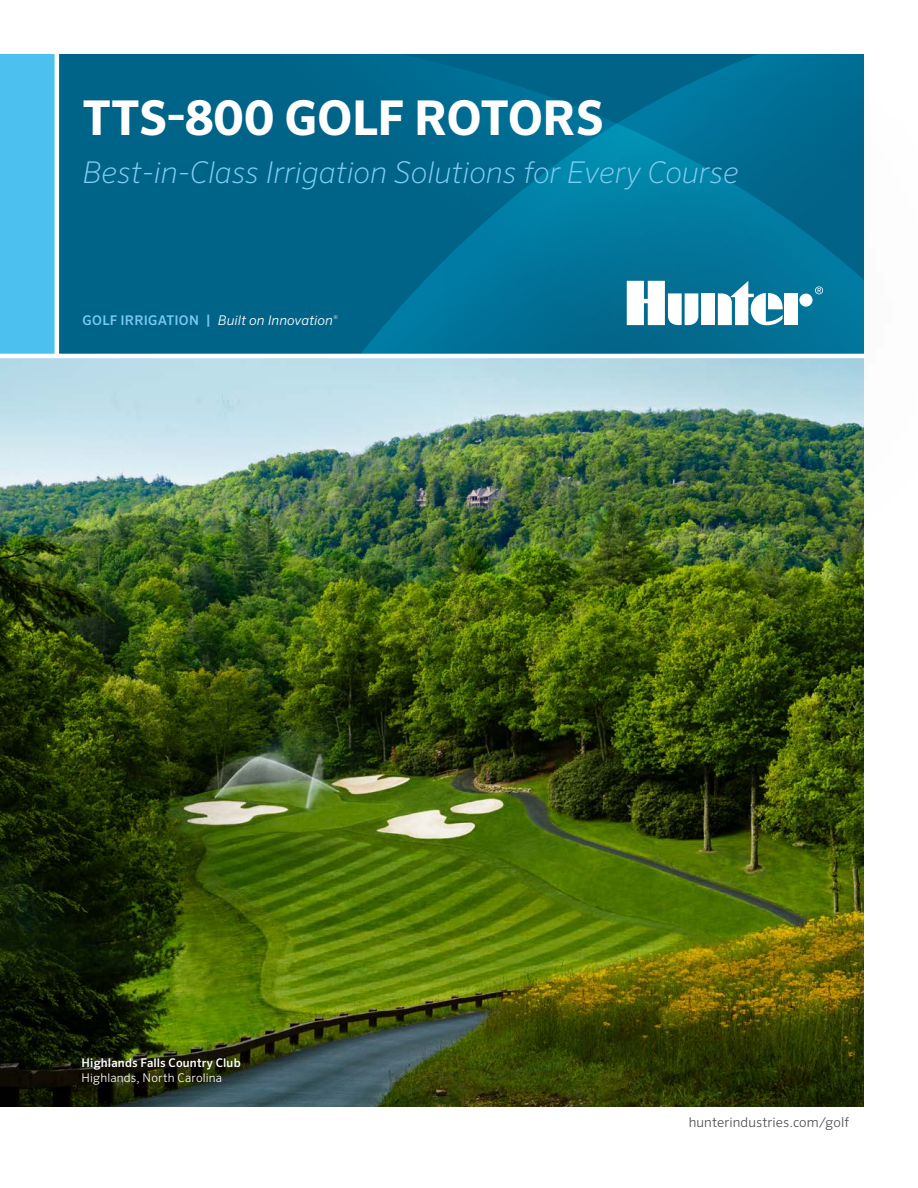
<style>
.page{position:relative;width:918px;height:1188px;background:#fff}
.page>*{position:absolute;margin:0;border:0;box-sizing:border-box;transform-origin:0 0}
.t1{font:700 48px "Sero Pro";letter-spacing:-.01em;color:#fff}
.t2{font:italic 200 30px "Sero Pro";color:#81cdf2}
.t3{font:300 13.5px "Sero Pro";letter-spacing:.005em;color:#515254}
.t4{font:italic 300 13.35px "Sero Pro";letter-spacing:.005em;color:#fff}
.t5{font:500 12px "Sero Pro";letter-spacing:.015em;color:#fff}
.t6{font:300 12px "Sero Pro";letter-spacing:.015em;color:#fff}
.t7{font:italic 300 5.25px "Sero Pro";color:#fff}
.s1{font-weight:500;font-style:normal;color:#77caf1}
</style>
<div class="page">
<div style="left:57px;top:54px;width:807px;height:302px;background:#006488"></div>
<svg style="left:113px;top:298px;width:296px;height:56px"></svg>
<div style="left:0;top:54px;width:57px;height:301px;background:#4cc0ef"></div>
<hr style="left:55px;top:54px;width:4px;height:302px;background:#fff">
<img style="left:0;top:358px;width:864px;height:749px">
<div style="left:409px;top:53px;width:509px;height:507px;background:#585956;opacity:.75"></div>
<svg style="left:815px;top:286px;width:8px;height:8px"></svg>
<div style="left:701px;top:293px;width:14px;height:32px;background:#fff"></div>
<div style="left:799px;top:294px;width:14px;height:13px;background:#fff;border-radius:50%"></div>
<div style="left:785px;top:293px;width:13px;height:32px;background:#fff"></div>
<svg style="left:718px;top:281px;width:65px;height:45px"></svg>
<svg style="left:627px;top:281px;width:71px;height:44px"></svg>
<hr style="left:0;top:354px;width:864px;height:4px;background:#fff">
<h1 class="t1" style="left:83px;top:88px;width:522px">TTS-800 GOLF ROTORS</h1>
<p class="t2" style="left:83px;top:154px;width:658px">Best-in-Class Irrigation Solutions for Every Course</p>
<p class="t4" style="left:83px;top:313px;width:252px"><span class="s1">GOLF IRRIGATION |</span> Built on Innovation</p>
<p class="t7" style="left:333px;top:314px;width:6px">®</p>
<p class="t5" style="left:82px;top:1055px;width:161px">Highlands Falls Country Club</p>
<p class="t6" style="left:82px;top:1070px;width:142px">Highlands, North Carolina</p>
<p class="t3" style="left:689px;top:1114px;width:162px">hunterindustries.com/golf</p>
</div>
